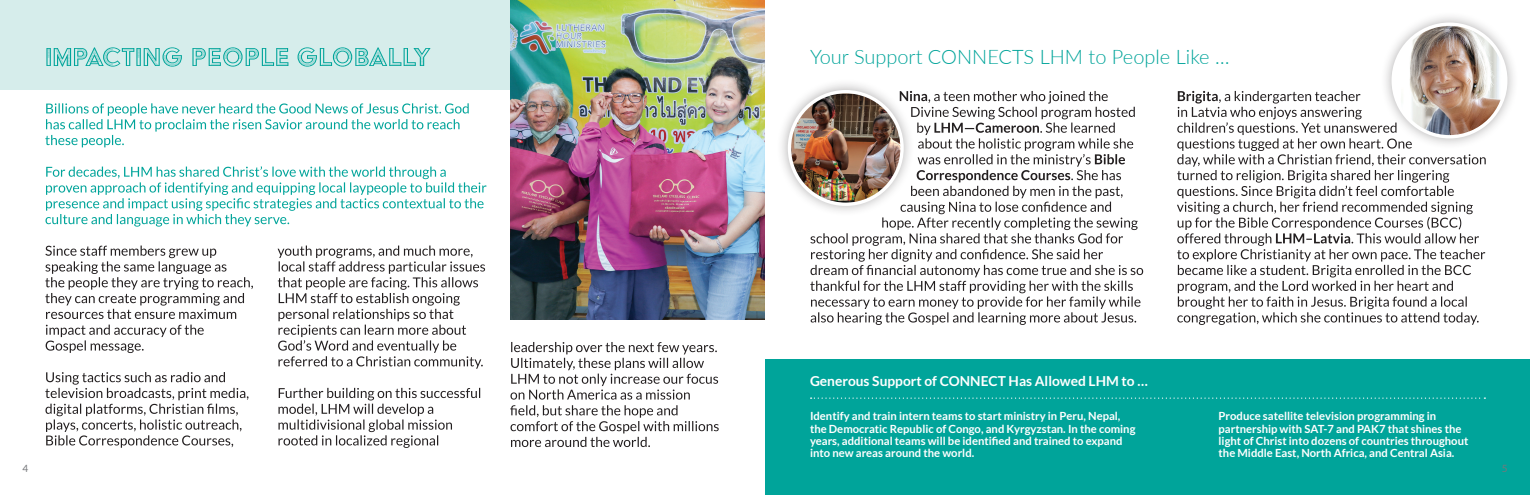
<style>
.page{position:relative;width:1530px;height:495px;background:#fff}
.page>*{position:absolute;margin:0;border:0;box-sizing:border-box;transform-origin:0 0}
.t1{font:300 20px "Lato";color:#00a49a}
.t2{font:700 13.75px "Lato";color:#fff}
.t3{font:700 11.25px/12.4px "Lato";color:#fff}
.t4{font:10px "Lato";color:#76787b}
</style>
<div class="page">
<img style="left:510px;top:0;width:255px;height:319px">
<div style="left:765px;top:359px;width:765px;height:136px;background:#00a49a"></div>
<svg style="left:810px;top:91px;width:333px;height:234px"></svg>
<div style="left:0;top:0;width:510px;height:90px;background:#d6edeb"></div>
<svg style="left:46px;top:166px;width:441px;height:61px"></svg>
<svg style="left:45px;top:103px;width:424px;height:44px"></svg>
<svg style="left:46px;top:47px;width:385px;height:20px"></svg>
<svg style="left:45px;top:372px;width:203px;height:76px"></svg>
<svg style="left:46px;top:325px;width:158px;height:28px"></svg>
<svg style="left:45px;top:246px;width:208px;height:73px"></svg>
<div style="left:1380px;top:11px;width:139px;height:139px;background:#231f20;opacity:.35"></div>
<img style="left:1393px;top:24px;width:113px;height:113px;border-radius:56px">
<div style="left:1392px;top:22px;width:116px;height:116px;border:3px solid #fff;border-radius:50%"></div>
<div style="left:776px;top:79px;width:139px;height:138px;background:#231f20;opacity:.35"></div>
<img style="left:789px;top:93px;width:112px;height:111px">
<div style="left:788px;top:90px;width:116px;height:116px;border:3px solid #fff;border-radius:50%"></div>
<svg style="left:1177px;top:91px;width:309px;height:234px"></svg>
<svg style="left:811px;top:398px;width:674px;height:1px"></svg>
<svg style="left:279px;top:388px;width:201px;height:60px"></svg>
<svg style="left:278px;top:246px;width:207px;height:123px"></svg>
<svg style="left:510px;top:342px;width:209px;height:105px"></svg>
<h1 class="t1" style="left:810px;top:42px;width:421px">Your Support CONNECTS LHM to People Like …</h1>
<p class="t2" style="left:810px;top:373px;width:339px">Generous Support of CONNECT Has Allowed LHM to …</p>
<p class="t3" style="left:810px;top:410px;width:327px">Identify and train intern teams to start ministry in Peru, Nepal, the Democratic Republic of Congo, and Kyrgyzstan. In the coming years, additional teams will be identified and trained to expand into new areas around the world.</p>
<p class="t3" style="left:1219px;top:410px;width:251px">Produce satellite television programming in partnership with SAT-7 and PAK7 that shines the light of Christ into dozens of countries throughout the Middle East, North Africa, and Central Asia.</p>
<p class="t4" style="left:22px;top:463px;width:7px">4</p>
<p class="t4" style="left:1502px;top:463px;width:7px">5</p>
</div>
